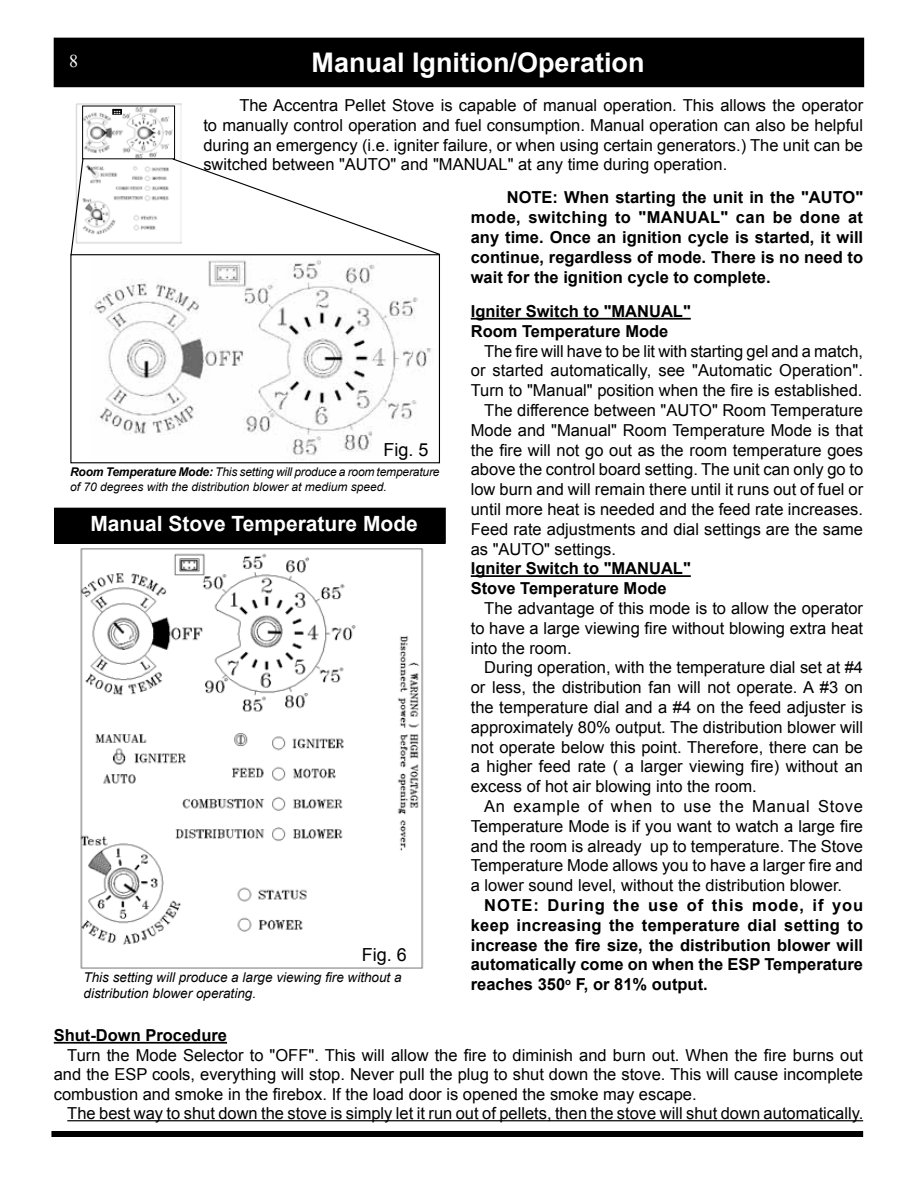
<style>
.page{position:relative;width:918px;height:1188px;background:#fff}
.page>*{position:absolute;margin:0;border:0;box-sizing:border-box;transform-origin:0 0}
.t1{font:700 27px "Arial";color:#fff}
.t2{font:700 21px "Arial";color:#fff}
.t3{font:18px "Arial";color:#000}
.t4{font:18px "Times New Roman";color:#fff}
.t5{font:16.5px/19.8px "Arial";color:#000;text-align:justify}
.t6{font:700 16.5px/19.8px "Arial";color:#000}
.t7{font:italic 13.5px/16.2px "Arial";color:#000}
.t8{font:italic 12px/14.4px "Arial";color:#000}
.t9{font:700 9px "Times New Roman";color:#fff}
.s1{font-weight:700}
</style>
<div class="page">
<div style="left:54px;top:38px;width:810px;height:49px;background:#000"></div>
<div style="left:51px;top:1131px;width:812px;height:6px;background:#000"></div>
<img style="left:80px;top:548px;width:344px;height:421px">
<img style="left:94px;top:260px;width:337px;height:200px">
<img style="left:76px;top:103px;width:106px;height:141px">
<hr style="left:471px;top:318px;width:220px;height:2px;background:#000">
<hr style="left:471px;top:575px;width:220px;height:2px;background:#000">
<div style="left:82px;top:106px;width:93px;height:53px;border:1px solid #000"></div>
<svg style="left:70px;top:157px;width:14px;height:97px"></svg>
<svg style="left:171px;top:158px;width:269px;height:96px"></svg>
<div style="left:70px;top:254px;width:370px;height:209px;border:1px solid #000"></div>
<div style="left:55px;top:508px;width:390px;height:35px;background:#000"></div>
<div style="left:112px;top:109px;width:10px;height:6px;border:2px solid #000"></div>
<hr style="left:54px;top:1042px;width:173px;height:2px;background:#000">
<hr style="left:67px;top:1120px;width:796px;height:1px;background:#000">
<p class="t4" style="left:69px;top:49px;width:10px">8</p>
<p class="t9" style="left:114px;top:104px;width:8px">......</p>
<h1 class="t1" style="left:312px;top:45px;width:335px">Manual Ignition/Operation</h1>
<p class="t5" style="left:203px;top:95px;width:661px;text-indent:36px">The Accentra Pellet Stove is capable of manual operation. This allows the operator to manually control operation and fuel consumption. Manual operation can also be helpful during an emergency (i.e. igniter failure, or when using certain generators.) The unit can be switched between "AUTO" and "MANUAL" at any time during operation.</p>
<p class="t6" style="left:471px;top:188px;width:394px;text-align:justify;text-indent:36px">NOTE: When starting the unit in the "AUTO" mode, switching to "MANUAL" can be done at any time. Once an ignition cycle is started, it will continue, regardless of mode. There is no need to wait for the ignition cycle to complete.</p>
<p class="t3" style="left:384px;top:438px;width:47px">Fig. 5</p>
<p class="t8" style="left:70px;top:465px;width:371px"><span class="s1">Room Temperature Mode:</span> This setting will produce a room temperature of 70 degrees with the distribution blower at medium speed.</p>
<p class="t2" style="left:90px;top:510px;width:329px">Manual Stove Temperature Mode</p>
<p class="t3" style="left:362px;top:943px;width:47px">Fig. 6</p>
<p class="t7" style="left:84px;top:969px;width:320px">This setting will produce a large viewing fire without a distribution blower operating.</p>
<p class="t6" style="left:471px;top:302px;width:222px">Igniter Switch to "MANUAL"<br>Room Temperature Mode</p>
<p class="t5" style="left:484px;top:341px;width:380px">The fire will have to be lit with starting gel and a match,</p>
<p class="t5" style="left:471px;top:361px;width:394px">or started automatically, see "Automatic Operation".</p>
<p class="t5" style="left:471px;top:381px;width:393px">Turn to "Manual" position when the fire is established.</p>
<p class="t5" style="left:484px;top:400px;width:380px">The difference between "AUTO" Room Temperature</p>
<p class="t5" style="left:471px;top:420px;width:394px">Mode and "Manual" Room Temperature Mode is that</p>
<p class="t5" style="left:471px;top:440px;width:394px">the fire will not go out as the room temperature goes</p>
<p class="t5" style="left:471px;top:460px;width:394px">above the control board setting. The unit can only go to</p>
<p class="t5" style="left:471px;top:480px;width:394px">low burn and will remain there until it runs out of fuel or</p>
<p class="t5" style="left:471px;top:499px;width:394px">until more heat is needed and the feed rate increases.</p>
<p class="t5" style="left:471px;top:519px;width:394px">Feed rate adjustments and dial settings are the same</p>
<p class="t5" style="left:471px;top:539px;width:147px">as "AUTO" settings.</p>
<p class="t6" style="left:471px;top:559px;width:222px">Igniter Switch to "MANUAL"<br>Stove Temperature Mode</p>
<p class="t5" style="left:471px;top:598px;width:394px;text-indent:13px">The advantage of this mode is to allow the operator to have a large viewing fire without blowing extra heat into the room.</p>
<p class="t5" style="left:471px;top:658px;width:394px;text-indent:13px">During operation, with the temperature dial set at #4 or less, the distribution fan will not operate. A #3 on the temperature dial and a #4 on the feed adjuster is approximately 80% output. The distribution blower will not operate below this point. Therefore, there can be a higher feed rate ( a larger viewing fire) without an excess of hot air blowing into the room.</p>
<p class="t5" style="left:471px;top:796px;width:394px;text-indent:13px">An example of when to use the Manual Stove Temperature Mode is if you want to watch a large fire and the room is already up to temperature. The Stove Temperature Mode allows you to have a larger fire and a lower sound level, without the distribution blower.</p>
<p class="t6" style="left:471px;top:896px;width:394px;text-align:justify;text-indent:13px">NOTE: During the use of this mode, if you keep increasing the temperature dial setting to increase the fire size, the distribution blower will automatically come on when the ESP Temperature reaches 350<sup>o</sup> F, or 81% output.</p>
<p class="t6" style="left:54px;top:1026px;width:175px">Shut-Down Procedure</p>
<p class="t5" style="left:54px;top:1045px;width:811px;text-indent:13px">Turn the Mode Selector to "OFF". This will allow the fire to diminish and burn out. When the fire burns out and the ESP cools, everything will stop. Never pull the plug to shut down the stove. This will cause incomplete combustion and smoke in the firebox. If the load door is opened the smoke may escape.</p>
<p class="t5" style="left:67px;top:1104px;width:797px">The best way to shut down the stove is simply let it run out of pellets, then the stove will shut down automatically.</p>
</div>
